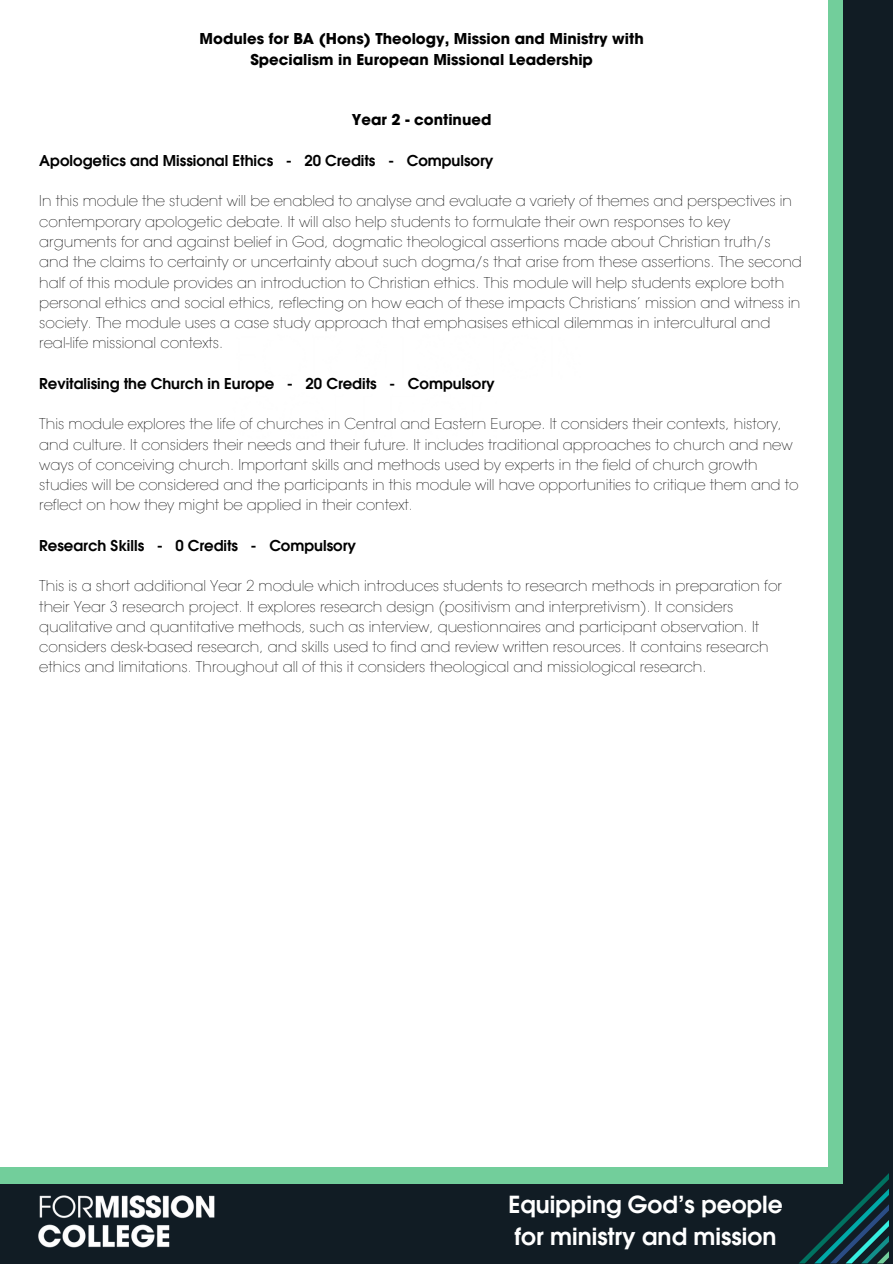
<style>
.page{position:relative;width:893px;height:1264px;background:#fff}
.page>*{position:absolute;margin:0;border:0;box-sizing:border-box;transform-origin:0 0}
.t1{font:600 23.4px/32.7px "ITC Avant Garde Std";color:#fff}
.t2{font:200 14.85px/20.2px "ITC Avant Garde Std";color:#000}
.t3{font:600 14.85px "ITC Avant Garde Std";color:#000}
.t4{font:700 14.85px/20.2px "ITC Avant Garde Std";color:#000;text-align:center}
</style>
<div class="page">
<div style="left:0;top:1167px;width:892px;height:96px;background:#72ce9b"></div>
<div style="left:828px;top:0;width:64px;height:1263px;background:#72ce9b"></div>
<div style="left:0;top:1184px;width:892px;height:79px;background:#111c24"></div>
<div style="left:843px;top:0;width:49px;height:1263px;background:#111c24"></div>
<svg style="left:799px;top:1174px;width:89px;height:89px"></svg>
<img style="left:38px;top:1195px;width:177px;height:53px">
<p class="t4" style="left:200px;top:31px;width:445px">Modules for BA (Hons) Theology, Mission and Ministry with<br>Specialism in European Missional Leadership</p>
<h2 class="t4" style="left:352px;top:112px;width:141px">Year 2 - continued</h2>
<p class="t3" style="left:39px;top:155px;width:455px">Apologetics and Missional Ethics - 20 Credits - Compulsory</p>
<h2 class="t2" style="left:39px;top:193px;width:764px">In this module the student will be enabled to analyse and evaluate a variety of themes and perspectives in contemporary apologetic debate. It will also help students to formulate their own responses to key arguments for and against belief in God, dogmatic theological assertions made about Christian truth/s and the claims to certainty or uncertainty about such dogma/s that arise from these assertions. The second half of this module provides an introduction to Christian ethics. This module will help students explore both personal ethics and social ethics, reflecting on how each of these impacts Christians’ mission and witness in society. The module uses a case study approach that emphasises ethical dilemmas in intercultural and real-life missional contexts.</h2>
<p class="t3" style="left:39px;top:378px;width:457px">Revitalising the Church in Europe - 20 Credits - Compulsory</p>
<p class="t2" style="left:39px;top:415px;width:760px">This module explores the life of churches in Central and Eastern Europe. It considers their contexts, history, and culture. It considers their needs and their future. It includes traditional approaches to church and new ways of conceiving church. Important skills and methods used by experts in the field of church growth studies will be considered and the participants in this module will have opportunities to critique them and to reflect on how they might be applied in their context.</p>
<p class="t3" style="left:39px;top:540px;width:318px">Research Skills - 0 Credits - Compulsory</p>
<h1 class="t2" style="left:39px;top:577px;width:744px">This is a short additional Year 2 module which introduces students to research methods in preparation for their Year 3 research project. It explores research design (positivism and interpretivism). It considers qualitative and quantitative methods, such as interview, questionnaires and participant observation. It considers desk-based research, and skills used to find and review written resources. It contains research ethics and limitations. Throughout all of this it considers theological and missiological research.</h1>
<h2 class="t1" style="left:508px;top:1190px;width:276px">Equipping God’s people for ministry and mission</h2>
</div>
